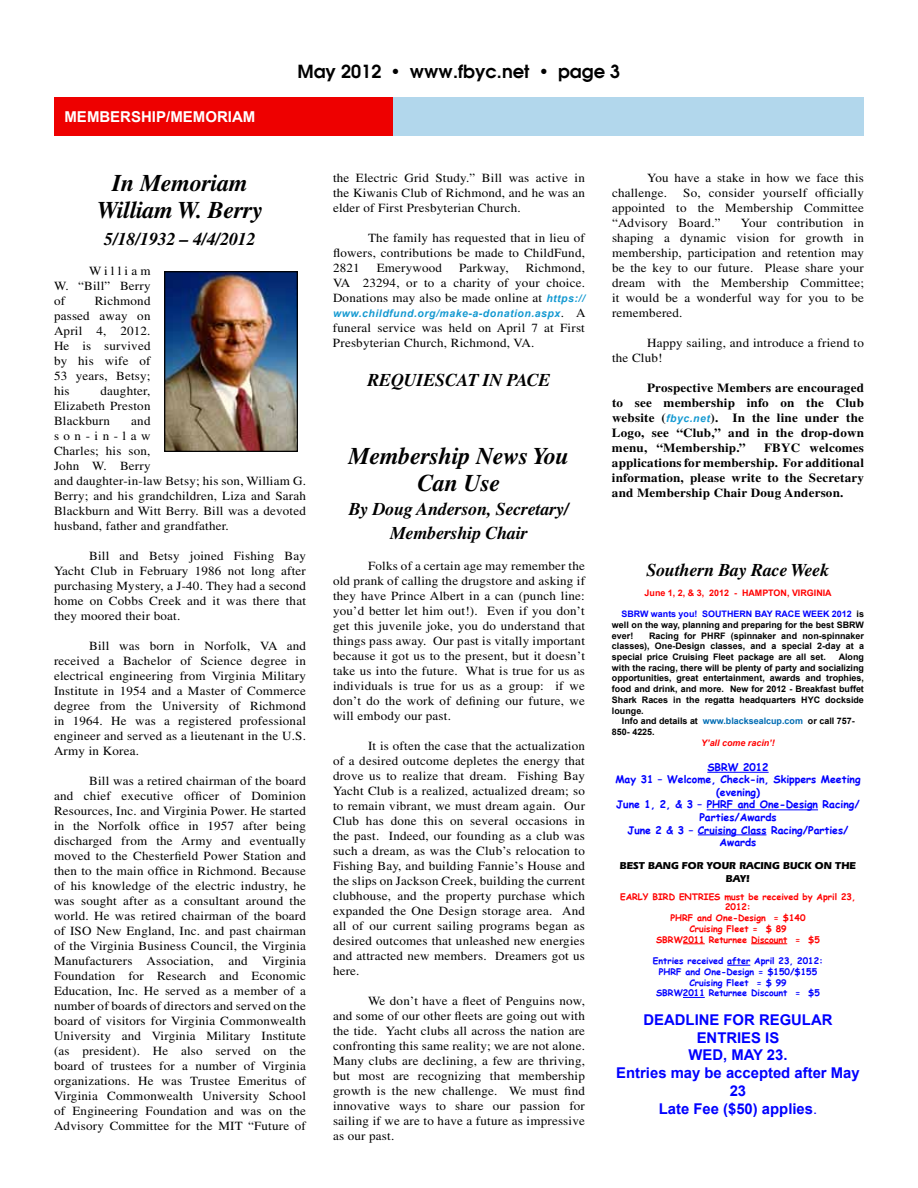
<style>
.page{position:relative;width:918px;height:1188px;background:#fff}
.page>*{position:absolute;margin:0;border:0;box-sizing:border-box;transform-origin:0 0}
.t1{font:italic 700 24px/27px "Times";letter-spacing:-.01em;color:#000;text-align:center}
.t2{font:italic 700 18px/24px "Times";letter-spacing:-.01em;color:#000;text-align:center}
.t3{font:600 18px "Avant Garde";color:#000}
.t4{font:700 15px "Arial";color:#fff}
.t5{font:700 14.85px/17.9px "Arial";color:#00f;text-align:center}
.t6{font:12.45px/15px "Times";letter-spacing:.015em;color:#000;text-align:justify;scale:1.05 1}
.t7{font:700 12.45px/15px "Times";letter-spacing:.015em;color:#000;text-align:justify;scale:1.05 1}
.t8{font:700 10.5px/12.5px "Comic Sans MS";color:#00f;text-align:center}
.t9{font:italic 700 10.5px "Arial";letter-spacing:.05em;color:#1499d1}
.t10{font:700 10.5px/12.5px "Eras IT Cby BT";color:#000;text-align:center}
.t11{font:700 9px/10.8px "Arial";color:#000;text-align:justify}
.t12{font:700 9px/10.8px "Comic Sans MS";color:#f00;text-align:center}
.t13{font:700 9px/10.8px "Comic Sans MS";color:#00f;text-align:center}
.t14{font:700 9px "Arial";color:#f00}
.t15{font:italic 700 9px "Arial";color:#f00}
.s1{font-family:"Arial";font-weight:700;font-style:italic;font-size:10.5px;color:#1499d1}
.s2{font-family:"Times";font-weight:400;font-style:normal;font-size:12.45px;color:#000}
.s3{font-family:"Arial";font-style:italic;font-size:10.5px;color:#1499d1}
.s4{color:#00f}
.s5{color:#006cb3}
.s6{font-weight:400}
</style>
<div class="page">
<div style="left:54px;top:98px;width:339px;height:38px;background:#e00"></div>
<div style="left:393px;top:98px;width:471px;height:38px;background:#b2d7ec"></div>
<img style="left:166px;top:273px;width:130px;height:177px">
<div style="left:164px;top:271px;width:134px;height:181px;border:1px solid #000"></div>
<hr style="left:707px;top:772px;width:62px;height:1px;background:#00f">
<hr style="left:707px;top:809px;width:111px;height:1px;background:#00f">
<hr style="left:698px;top:834px;width:68px;height:1px;background:#00f">
<svg style="left:683px;top:943px;width:22px;height:1px"></svg>
<hr style="left:751px;top:943px;width:36px;height:1px;background:#f00">
<svg style="left:727px;top:965px;width:23px;height:1px"></svg>
<svg style="left:683px;top:997px;width:22px;height:1px"></svg>
<p class="t4" style="left:64px;top:108px;width:192px">MEMBERSHIP/MEMORIAM</p>
<h2 class="t3" style="left:298px;top:60px;width:324px">May 2012 • www.fbyc.net • page 3</h2>
<h1 class="t1" style="left:97px;top:169px;width:168px">In Memoriam<br>William W. Berry</h1>
<h2 class="t2" style="left:104px;top:227px;width:153px">5/18/1932 – 4/4/2012</h2>
<p class="t6" style="left:54px;top:263px;width:93px;text-indent:35px">William W. “Bill” Berry of</p>
<p class="t6" style="left:54px;top:293px;width:93px;text-indent:41px">Richmond passed away on April 4, 2012.<br>He is survived by his wife of 53 years, Betsy; his</p>
<p class="t6" style="left:54px;top:383px;width:93px;text-indent:46px">daughter, Elizabeth Preston Blackburn</p>
<p class="t6" style="left:54px;top:413px;width:242px;text-align:left;text-indent:77px">and<br>son-in-law<br>Charles; his son,<br>John W. Berry<br>and daughter-in-law Betsy; his son, William G.<br>Berry; and his grandchildren, Liza and Sarah<br>Blackburn and Witt Berry. Bill was a devoted husband, father and grandfather.</p>
<p class="t6" style="left:54px;top:548px;width:242px;text-indent:35px">Bill and Betsy joined Fishing Bay Yacht Club in February 1986 not long after purchasing Mystery, a J-40. They had a second home on Cobbs Creek and it was there that they moored their boat.</p>
<p class="t6" style="left:54px;top:638px;width:242px;text-indent:35px">Bill was born in Norfolk, VA and received a Bachelor of Science degree in electrical engineering from Virginia Military Institute in 1954 and a Master of Commerce degree from the University of Richmond in 1964. He was a registered professional engineer and served as a lieutenant in the U.S.<br>Army in Korea.</p>
<p class="t6" style="left:54px;top:773px;width:242px;text-indent:35px">Bill was a retired chairman of the board and chief executive officer of Dominion Resources, Inc. and Virginia Power. He started in the Norfolk office in 1957 after being discharged from the Army and eventually moved to the Chesterfield Power Station and then to the main office in Richmond. Because of his knowledge of the electric industry, he was sought after as a consultant around the world. He was retired chairman of the board of ISO New England, Inc. and past chairman of the Virginia Business Council, the Virginia Manufacturers Association, and Virginia Foundation for Research and Economic Education, Inc. He served as a member of a number of boards of directors and served on the board of visitors for Virginia Commonwealth University and Virginia Military Institute (as president). He also served on the board of trustees for a number of Virginia organizations. He was Trustee Emeritus of Virginia Commonwealth University School of Engineering Foundation and was on the Advisory Committee for the MIT “Future of</p>
<p class="t6" style="left:333px;top:170px;width:242px">the Electric Grid Study.” Bill was active in the Kiwanis Club of Richmond, and he was an elder of First Presbyterian Church.</p>
<p class="t6" style="left:333px;top:230px;width:242px;text-indent:35px">The family has requested that in lieu of flowers, contributions be made to ChildFund, 2821</p>
<p class="t6" style="left:333px;top:260px;width:241px;text-indent:193px">Richmond, VA 23294, or to a charity of your choice.<br>Donations may also be made online at <span class="s1">https://</span></p>
<p class="t9" style="left:333px;top:307px;width:254px">www.childfund.org/make-a-donation.aspx<span class="s2">. A</span></p>
<p class="t6" style="left:333px;top:320px;width:241px">funeral service was held on April 7 at First<br>Presbyterian Church, Richmond, VA.</p>
<h2 class="t2" style="left:367px;top:368px;width:185px">REQUIESCAT IN PACE</h2>
<p class="t6" style="left:377px;top:260px;width:64px">Emerywood</p>
<p class="t6" style="left:459px;top:260px;width:49px">Parkway,</p>
<h1 class="t1" style="left:349px;top:442px;width:222px">Membership News You<br>Can Use</h1>
<h2 class="t2" style="left:349px;top:497px;width:222px">By Doug Anderson, Secretary/<br>Membership Chair</h2>
<p class="t6" style="left:333px;top:558px;width:242px;text-indent:35px">Folks of a certain age may remember the old prank of calling the drugstore and asking if they have Prince Albert in a can (punch line: you’d better let him out!). Even if you don’t get this juvenile joke, you do understand that things pass away. Our past is vitally important because it got us to the present, but it doesn’t take us into the future. What is true for us as individuals is true for us as a group: if we don’t do the work of defining our future, we will embody our past.</p>
<p class="t6" style="left:333px;top:738px;width:242px;text-indent:35px">It is often the case that the actualization of a desired outcome depletes the energy that drove us to realize that dream. Fishing Bay Yacht Club is a realized, actualized dream; so to remain vibrant, we must dream again. Our Club has done this on several occasions in the past. Indeed, our founding as a club was such a dream, as was the Club’s relocation to Fishing Bay, and building Fannie’s House and the slips on Jackson Creek, building the current clubhouse, and the property purchase which expanded the One Design storage area. And all of our current sailing programs began as desired outcomes that unleashed new energies and attracted new members. Dreamers got us here.</p>
<p class="t6" style="left:333px;top:993px;width:242px;text-indent:35px">We don’t have a fleet of Penguins now, and some of our other fleets are going out with the tide. Yacht clubs all across the nation are confronting this same reality; we are not alone.<br>Many clubs are declining, a few are thriving, but most are recognizing that membership growth is the new challenge. We must find innovative ways to share our passion for sailing if we are to have a future as impressive as our past.</p>
<p class="t6" style="left:612px;top:170px;width:241px;text-indent:35px">You have a stake in how we face this challenge.</p>
<p class="t6" style="left:612px;top:185px;width:242px;text-indent:71px">So, consider yourself officially appointed to the Membership Committee “Advisory Board.”</p>
<p class="t6" style="left:612px;top:215px;width:242px;text-indent:129px">Your contribution in shaping a dynamic vision for growth in membership, participation and retention may be the key to our future. Please share your dream with the Membership Committee; it would be a wonderful way for you to be remembered.</p>
<p class="t6" style="left:612px;top:335px;width:241px;text-indent:35px">Happy sailing, and introduce a friend to the Club!</p>
<p class="t7" style="left:612px;top:380px;width:242px;text-indent:35px">Prospective Members are encouraged to see membership info on the Club website (<span class="s3">fbyc.net</span>). In the line under the Logo, see “Club,” and in the drop-down menu, “Membership.”</p>
<p class="t7" style="left:612px;top:440px;width:242px;text-indent:152px">FBYC welcomes applications for membership. For additional information, please write to the Secretary and Membership Chair Doug Anderson.</p>
<h2 class="t2" style="left:647px;top:558px;width:184px">Southern Bay Race Week</h2>
<p class="t14" style="left:645px;top:587px;width:189px">June 1, 2, &amp; 3, 2012 - HAMPTON, VIRGINIA</p>
<p class="t11" style="left:612px;top:609px;width:253px;text-indent:9px"><span class="s4">SBRW wants you! SOUTHERN BAY RACE WEEK 2012</span> is well on the way, planning and preparing for the best SBRW ever!</p>
<p class="t11" style="left:612px;top:630px;width:254px;text-indent:37px">Racing for PHRF (spinnaker and non-spinnaker classes), One-Design classes, and a special 2-day at a special price Cruising Fleet package are all set.</p>
<p class="t11" style="left:612px;top:651px;width:254px;text-indent:227px">Along with the racing, there will be plenty of party and socializing opportunities, great entertainment, awards and trophies, food and drink, and more. New for 2012 - Breakfast buffet Shark Races in the regatta headquarters HYC dockside lounge.</p>
<p class="t11" style="left:612px;top:716px;width:244px;text-indent:10px">Info and details at <span class="s5">www.blacksealcup.com</span> or call 757-<br>850- 4225.</p>
<p class="t15" style="left:701px;top:738px;width:75px">Y’all come racin’!</p>
<p class="t8" style="left:615px;top:760px;width:247px">SBRW 2012<br>May 31 – Welcome, Check-in, Skippers Meeting (evening)<br>June 1, 2, &amp; 3 – PHRF and One-Design Racing/<br>Parties/Awards<br>June 2 &amp; 3 – Cruising Class Racing/Parties/<br>Awards</p>
<p class="t10" style="left:620px;top:859px;width:238px">BEST BANG FOR YOUR RACING BUCK ON THE<br>BAY!</p>
<p class="t12" style="left:620px;top:891px;width:237px">EARLY BIRD ENTRIES must be received by April 23,<br>2012:<br>PHRF and One-Design = $140<br>Cruising Fleet = $ 89<br>SBRW2011 Returnee Discount = $5</p>
<p class="t13" style="left:653px;top:955px;width:172px">Entries received after April 23, 2012:<br>PHRF and One-Design = $150/$155<br>Cruising Fleet = $ 99<br>SBRW2011 Returnee Discount = $5</p>
<p class="t5" style="left:616px;top:1011px;width:245px">DEADLINE FOR REGULAR<br>ENTRIES IS<br>WED, MAY 23.<br>Entries may be accepted after May<br>23<br>Late Fee ($50) applies<span class="s6">.</span></p>
</div>
